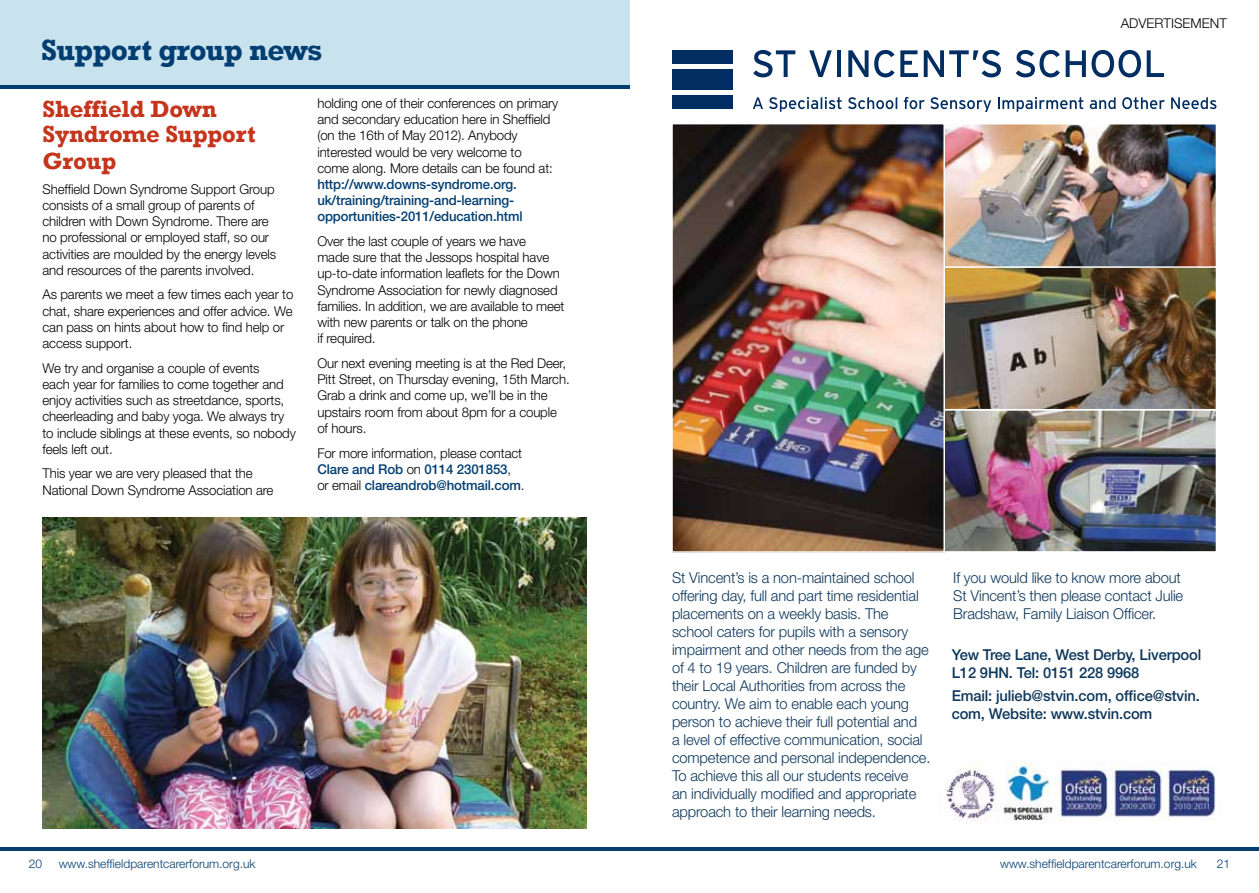
<style>
.page{position:relative;width:1259px;height:893px;background:#fff}
.page>*{position:absolute;margin:0;border:0;box-sizing:border-box;transform-origin:0 0}
.t1{font:700 30px "Rockwell";letter-spacing:-.02em;color:#003d71}
.t2{font:700 24px/26.2px "Rockwell";letter-spacing:-.01em;color:#c5351c}
.t3{font:300 15px/18px "Helvetica Neue";letter-spacing:-.01em;color:#0e375b}
.t4{font:500 15px/18px "Helvetica Neue";letter-spacing:-.01em;color:#0e375b}
.t5{font:300 13.5px/16.2px "Helvetica Neue";letter-spacing:-.01em;color:#000}
.t6{font:500 13.5px/16.2px "Helvetica Neue";letter-spacing:-.01em;color:#003d71}
.t7{font:300 12px "Helvetica Neue";color:#003d71}
.s1{font-weight:300;color:#000}
</style>
<div class="page">
<div style="left:0;top:0;width:629px;height:85px;background:#c8e2ee"></div>
<hr style="left:0;top:85px;width:629px;height:3px;background:#003d71">
<img style="left:43px;top:518px;width:544px;height:310px">
<img style="left:945px;top:126px;width:269px;height:424px">
<div style="left:939px;top:409px;width:278px;height:144px;border:2px solid #fff"></div>
<div style="left:939px;top:266px;width:278px;height:144px;border:2px solid #fff"></div>
<div style="left:940px;top:123px;width:277px;height:145px;border:2px solid #fff"></div>
<img style="left:674px;top:126px;width:268px;height:424px">
<div style="left:671px;top:123px;width:274px;height:430px;border:2px solid #fff"></div>
<hr style="left:0;top:847px;width:1259px;height:3px;background:#003d71">
<img style="left:946px;top:761px;width:270px;height:60px">
<div style="left:672px;top:50px;width:61px;height:14px;background:#002d62"></div>
<div style="left:672px;top:69px;width:61px;height:21px;background:#002d62"></div>
<div style="left:672px;top:96px;width:61px;height:13px;background:#002d62"></div>
<svg style="left:753px;top:50px;width:42px;height:27px"></svg>
<svg style="left:809px;top:50px;width:23px;height:27px"></svg>
<hr style="left:837px;top:50px;width:4px;height:27px;background:#002d62">
<svg style="left:848px;top:50px;width:20px;height:27px"></svg>
<svg style="left:874px;top:50px;width:20px;height:27px"></svg>
<svg style="left:900px;top:50px;width:101px;height:27px"></svg>
<svg style="left:1015px;top:50px;width:149px;height:27px"></svg>
<svg style="left:753px;top:97px;width:10px;height:12px"></svg>
<svg style="left:769px;top:97px;width:72px;height:15px"></svg>
<svg style="left:848px;top:97px;width:49px;height:12px"></svg>
<svg style="left:904px;top:97px;width:20px;height:12px"></svg>
<svg style="left:930px;top:97px;width:61px;height:15px"></svg>
<svg style="left:998px;top:97px;width:85px;height:15px"></svg>
<svg style="left:1089px;top:97px;width:26px;height:12px"></svg>
<svg style="left:1122px;top:97px;width:42px;height:12px"></svg>
<svg style="left:1171px;top:97px;width:45px;height:12px"></svg>
<h1 class="t1" style="left:41px;top:31px;width:283px">Support group news</h1>
<h2 class="t2" style="left:43px;top:95px;width:214px">Sheffield Down<br>Syndrome Support<br>Group</h2>
<p class="t5" style="left:43px;top:181px;width:235px">Sheffield Down Syndrome Support Group consists of a small group of parents of children with Down Syndrome. There are no professional or employed staff, so our activities are moulded by the energy levels and resources of the parents involved.</p>
<p class="t5" style="left:43px;top:287px;width:252px">As parents we meet a few times each year to chat, share experiences and offer advice. We can pass on hints about how to find help or access support.</p>
<p class="t5" style="left:43px;top:360px;width:255px">We try and organise a couple of events<br>each year for families to come together and enjoy activities such as streetdance, sports, cheerleading and baby yoga. We always try to include siblings at these events, so nobody feels left out.</p>
<p class="t5" style="left:43px;top:466px;width:232px">This year we are very pleased that the<br>National Down Syndrome Association are</p>
<p class="t5" style="left:317px;top:95px;width:242px">holding one of their conferences on primary and secondary education here in Sheffield (on the 16th of May 2012). Anybody interested would be very welcome to<br>come along. More details can be found at:</p>
<p class="t6" style="left:317px;top:176px;width:207px">http://www.downs-syndrome.org. uk/training/training-and-learning&shy;opportunities-2011/education.html</p>
<p class="t5" style="left:317px;top:233px;width:249px">Over the last couple of years we have<br>made sure that the Jessops hospital have up-to-date information leaflets for the Down Syndrome Association for newly diagnosed families. In addition, we are available to meet with new parents or talk on the phone<br>if required.</p>
<p class="t5" style="left:317px;top:355px;width:254px">Our next evening meeting is at the Red Deer, Pitt Street, on Thursday evening, 15th March.<br>Grab a drink and come up, we’ll be in the upstairs room from about 8pm for a couple of hours.</p>
<p class="t6" style="left:317px;top:444px;width:209px"><span class="s1">For more information, please contact<br></span>Clare and Rob <span class="s1">on</span> 0114 2301853<span class="s1">, or email</span> clareandrob@hotmail.com<span class="s1">.</span></p>
<p class="t5" style="left:1120px;top:15px;width:108px">ADVERTISEMENT</p>
<p class="t3" style="left:672px;top:569px;width:260px">St Vincent’s is a non-maintained school offering day, full and part time residential placements on a weekly basis. The school caters for pupils with a sensory impairment and other needs from the age of 4 to 19 years. Children are funded by their Local Authorities from across the country. We aim to enable each young person to achieve their full potential and<br>a level of effective communication, social competence and personal independence.<br>To achieve this all our students receive<br>an individually modified and appropriate approach to their learning needs.</p>
<p class="t3" style="left:953px;top:569px;width:231px">If you would like to know more about<br>St Vincent’s then please contact Julie<br>Bradshaw, Family Liaison Officer.</p>
<p class="t4" style="left:951px;top:645px;width:251px">Yew Tree Lane, West Derby, Liverpool<br>L12 9HN. Tel: 0151 228 9968</p>
<p class="t4" style="left:951px;top:687px;width:250px">Email: julieb@stvin.com, office@stvin. com, Website: www.stvin.com</p>
<p class="t7" style="left:29px;top:857px;width:15px">20</p>
<p class="t7" style="left:59px;top:857px;width:198px">www.sheffieldparentcarerforum.org.uk</p>
<p class="t7" style="left:1000px;top:857px;width:198px">www.sheffieldparentcarerforum.org.uk</p>
<p class="t7" style="left:1217px;top:857px;width:15px">21</p>
</div>
